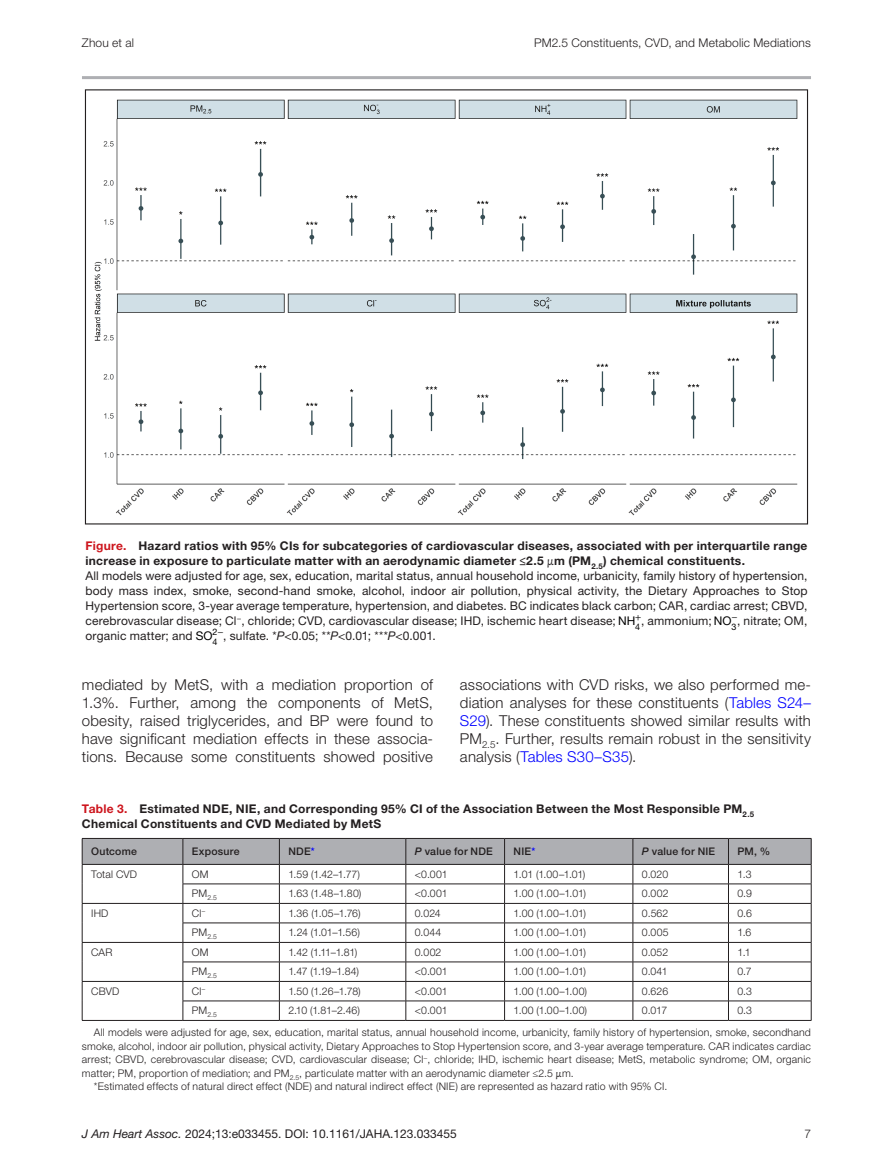
<style>
.page{position:relative;width:893px;height:1174px;background:#fff}
.page>*{position:absolute;margin:0;border:0;box-sizing:border-box;transform-origin:0 0}
.t1{font:300 15px/18px "Helvetica Neue LT Std";letter-spacing:.015em;color:#231f20;text-align:justify}
.t2{font:12px/15px "Helvetica Neue LT Std";letter-spacing:.015em;color:#231f20}
.t3{font:700 12px/15px "Helvetica Neue LT Std";letter-spacing:.025em;color:#231f20}
.t4{font:300 12px "Helvetica Neue LT Std";letter-spacing:.015em;color:#231f20}
.t5{font:300 10.5px/21.9px "Helvetica Neue LT Std";letter-spacing:.02em;color:#231f20}
.t6{font:500 10.5px "Helvetica Neue LT Std";letter-spacing:.02em;color:#231f20}
.t7{font:300 6.9px "Helvetica Neue LT Std";color:#231f20}
.s1{font-weight:700;color:#cd151d}
.s2{font-weight:700}
.s3{font-family:"STIX Two Text"}
.s4{color:#000}
.s5{font-style:italic}
.s6{color:#00f}
.s7{color:#cd151d}
.s8{font-family:"STIX Two Text";font-weight:400}
</style>
<div class="page">
<img style="left:94px;top:99px;width:704px;height:417px">
<hr style="left:82px;top:1020px;width:101px;height:1px;background:#231f20">
<hr style="left:183px;top:1020px;width:96px;height:1px;background:#231f20">
<hr style="left:279px;top:1020px;width:127px;height:1px;background:#231f20">
<hr style="left:406px;top:1020px;width:99px;height:1px;background:#231f20">
<hr style="left:505px;top:1020px;width:128px;height:1px;background:#231f20">
<hr style="left:633px;top:1020px;width:95px;height:1px;background:#231f20">
<svg style="left:82px;top:838px;width:730px;height:182px"></svg>
<hr style="left:728px;top:1020px;width:83px;height:1px;background:#231f20">
<hr style="left:82px;top:76px;width:729px;height:3px;background:#aeafb3">
<p class="t4" style="left:82px;top:35px;width:54px">Zhou et al</p>
<p class="t4" style="left:534px;top:35px;width:278px">PM2.5 Constituents, CVD, and Metabolic Mediations</p>
<p class="t2" style="left:85px;top:538px;width:724px"><span class="s1">Figure.</span> <span class="s2">Hazard ratios with 95% CIs for subcategories of cardiovascular diseases, associated with per interquartile range increase in exposure to particulate matter with an aerodynamic diameter ≤2.5</span> <span class="s3">μ</span><span class="s2">m (PM</span><sub>2.5</sub><span class="s2">) chemical constituents.<br></span>All models were adjusted for age, sex, education, marital status, annual household income, urbanicity, family history of hypertension, body mass index, smoke, second-hand smoke, alcohol, indoor air pollution, physical activity, the Dietary Approaches to Stop Hypertension score, 3-year average temperature, hypertension, and diabetes. BC indicates black carbon; CAR, cardiac arrest; CBVD, cerebrovascular disease; Cl<sup>−</sup>, chloride; CVD, cardiovascular disease; IHD, ischemic heart disease; <span class="s4">NH</span><sup>+</sup></p>
<p class="t2" style="left:732px;top:613px;width:77px"><sub>3</sub>, nitrate; OM,</p>
<p class="t2" style="left:635px;top:613px;width:104px"><sub>4</sub>, ammonium; <span class="s4">NO</span><sup>−</sup></p>
<p class="t2" style="left:85px;top:628px;width:140px">organic matter; and <span class="s4">SO</span><sup>2</sup><sup>−</sup></p>
<p class="t2" style="left:212px;top:628px;width:225px"><sub>4</sub> , sulfate. *<span class="s5">P</span>&lt;0.05; **<span class="s5">P</span>&lt;0.01; ***<span class="s5">P</span>&lt;0.001.</p>
<p class="t1" style="left:82px;top:675px;width:353px">mediated by MetS, with a mediation proportion of 1.3%. Further, among the components of MetS, obesity, raised triglycerides, and BP were found to have significant mediation effects in these associa&shy;tions. Because some constituents showed positive</p>
<p class="t1" style="left:460px;top:675px;width:353px">associations with CVD risks, we also performed me&shy;diation analyses for these constituents (<span class="s6">Tables S24– S29</span>). These constituents showed similar results with PM<sub>2.5</sub>. Further, results remain robust in the sensitivity analysis (<span class="s6">Tables S30–S35</span>).</p>
<p class="t3" style="left:82px;top:801px;width:674px"><span class="s7">Table 3.</span> Estimated NDE, NIE, and Corresponding 95% CI of the Association Between the Most Responsible PM<sub>2.5<br></sub>Chemical Constituents and CVD Mediated by MetS</p>
<p class="t6" style="left:91px;top:845px;width:47px">Outcome</p>
<p class="t6" style="left:192px;top:845px;width:49px">Exposure</p>
<p class="t6" style="left:288px;top:845px;width:28px">NDE<span class="s6">*</span></p>
<p class="t6" style="left:415px;top:845px;width:80px"><span class="s5">P</span> value for NDE</p>
<p class="t6" style="left:514px;top:845px;width:23px">NIE<span class="s6">*</span></p>
<p class="t6" style="left:642px;top:845px;width:75px"><span class="s5">P</span> value for NIE</p>
<p class="t6" style="left:737px;top:845px;width:34px">PM, %</p>
<p class="t5" style="left:91px;top:863px;width:47px">Total CVD</p>
<p class="t5" style="left:192px;top:863px;width:18px">OM</p>
<p class="t5" style="left:288px;top:863px;width:73px">1.59 (1.42–1.77)</p>
<p class="t5" style="left:415px;top:863px;width:34px">&lt;0.001</p>
<p class="t5" style="left:514px;top:863px;width:73px">1.01 (1.00–1.01)</p>
<p class="t5" style="left:642px;top:863px;width:28px">0.020</p>
<p class="t5" style="left:737px;top:863px;width:16px">1.3</p>
<p class="t7" style="left:192px;top:893px;width:26px"><sup>PM</sup>2.5</p>
<p class="t5" style="left:288px;top:882px;width:75px">1.63 (1.48–1.80)</p>
<p class="t5" style="left:415px;top:882px;width:34px">&lt;0.001</p>
<p class="t5" style="left:514px;top:882px;width:74px">1.00 (1.00–1.01)</p>
<p class="t5" style="left:642px;top:882px;width:28px">0.002</p>
<p class="t5" style="left:737px;top:882px;width:16px">0.9</p>
<p class="t5" style="left:91px;top:902px;width:19px">IHD</p>
<p class="t5" style="left:192px;top:902px;width:15px">Cl<sup>−</sup></p>
<p class="t5" style="left:288px;top:902px;width:74px">1.36 (1.05–1.76)</p>
<p class="t5" style="left:415px;top:902px;width:27px">0.024</p>
<p class="t5" style="left:514px;top:902px;width:74px">1.00 (1.00–1.01)</p>
<p class="t5" style="left:642px;top:902px;width:28px">0.562</p>
<p class="t5" style="left:737px;top:902px;width:16px">0.6</p>
<p class="t7" style="left:192px;top:932px;width:26px"><sup>PM</sup>2.5</p>
<p class="t5" style="left:288px;top:921px;width:73px">1.24 (1.01–1.56)</p>
<p class="t5" style="left:415px;top:921px;width:28px">0.044</p>
<p class="t5" style="left:514px;top:921px;width:74px">1.00 (1.00–1.01)</p>
<p class="t5" style="left:642px;top:921px;width:28px">0.005</p>
<p class="t5" style="left:737px;top:921px;width:15px">1.6</p>
<p class="t5" style="left:91px;top:941px;width:23px">CAR</p>
<p class="t5" style="left:192px;top:941px;width:18px">OM</p>
<p class="t5" style="left:288px;top:941px;width:70px">1.42 (1.11–1.81)</p>
<p class="t5" style="left:415px;top:941px;width:28px">0.002</p>
<p class="t5" style="left:514px;top:941px;width:74px">1.00 (1.00–1.01)</p>
<p class="t5" style="left:642px;top:941px;width:28px">0.052</p>
<p class="t5" style="left:737px;top:941px;width:15px">1.1</p>
<p class="t7" style="left:192px;top:971px;width:26px"><sup>PM</sup>2.5</p>
<p class="t5" style="left:288px;top:960px;width:72px">1.47 (1.19–1.84)</p>
<p class="t5" style="left:415px;top:960px;width:34px">&lt;0.001</p>
<p class="t5" style="left:514px;top:960px;width:74px">1.00 (1.00–1.01)</p>
<p class="t5" style="left:642px;top:960px;width:27px">0.041</p>
<p class="t5" style="left:737px;top:960px;width:16px">0.7</p>
<p class="t5" style="left:91px;top:980px;width:30px">CBVD</p>
<p class="t5" style="left:192px;top:980px;width:15px">Cl<sup>−</sup></p>
<p class="t5" style="left:288px;top:980px;width:74px">1.50 (1.26–1.78)</p>
<p class="t5" style="left:415px;top:980px;width:34px">&lt;0.001</p>
<p class="t5" style="left:514px;top:980px;width:75px">1.00 (1.00–1.00)</p>
<p class="t5" style="left:642px;top:980px;width:28px">0.626</p>
<p class="t5" style="left:737px;top:980px;width:16px">0.3</p>
<p class="t7" style="left:192px;top:1010px;width:26px"><sup>PM</sup>2.5</p>
<p class="t5" style="left:288px;top:999px;width:73px">2.10 (1.81–2.46)</p>
<p class="t5" style="left:415px;top:999px;width:34px">&lt;0.001</p>
<p class="t5" style="left:514px;top:999px;width:75px">1.00 (1.00–1.00)</p>
<p class="t5" style="left:642px;top:999px;width:27px">0.017</p>
<p class="t5" style="left:94px;top:999px;width:718px;text-indent:643px">0.3<br>All models were adjusted for age, sex, education, marital status, annual household income, urbanicity, family history of hypertension, smoke, secondhand</p>
<p class="t5" style="left:82px;top:1035px;width:730px">smoke, alcohol, indoor air pollution, physical activity, Dietary Approaches to Stop Hypertension score, and 3-year average temperature. CAR indicates cardiac</p>
<p class="t5" style="left:82px;top:1048px;width:730px">arrest; CBVD, cerebrovascular disease; CVD, cardiovascular disease; Cl<sup>−</sup>, chloride; IHD, ischemic heart disease; MetS, metabolic syndrome; OM, organic</p>
<p class="t5" style="left:82px;top:1062px;width:493px">matter; PM, proportion of mediation; and PM<sub>2.5</sub>, particulate matter with an aerodynamic diameter ≤2.5 <span class="s8">μ</span>m.</p>
<p class="t5" style="left:94px;top:1075px;width:575px">*Estimated effects of natural direct effect (NDE) and natural indirect effect (NIE) are represented as hazard ratio with 95% CI.</p>
<p class="t2" style="left:82px;top:1126px;width:376px"><span class="s5">J Am Heart Assoc.</span> 2024;13:e033455. DOI: 10.1161/JAHA.123.033455</p>
<p class="t4" style="left:804px;top:1126px;width:8px">7</p>
</div>
